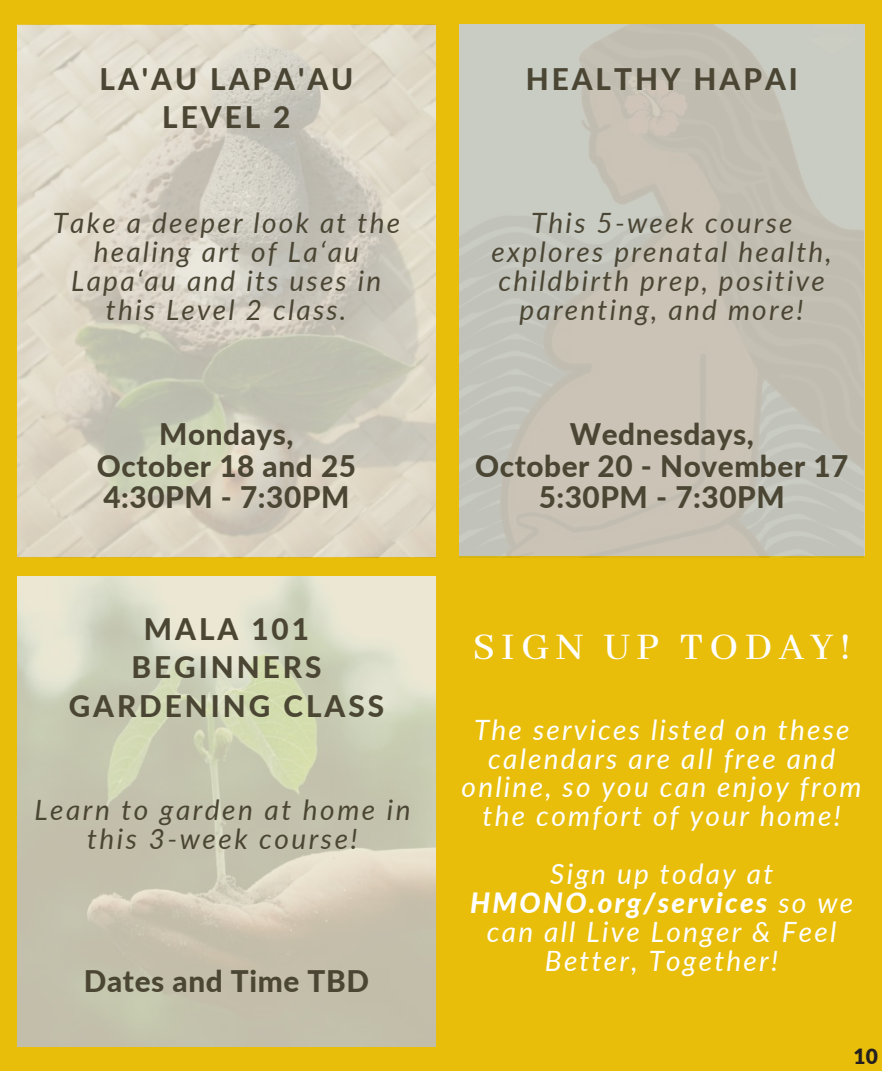
<style>
.page{position:relative;width:882px;height:1071px;background:#e8be0a}
.page>*{position:absolute;margin:0;border:0;box-sizing:border-box;transform-origin:0 0}
.t1{font:500 42px "Abhaya Libre";letter-spacing:.15em;color:#fff}
.t2{font:800 29.75px/31.5px "Lato";letter-spacing:.02em;color:#4b4634;text-align:center}
.t3{font:800 29.75px/38.1px "Lato";letter-spacing:.1em;color:#4b4634;text-align:center}
.t4{font:italic 28px/28.9px "Lato";letter-spacing:.08em;color:#4b4634;text-align:center}
.t5{font:italic 28px/28.9px "Lato";letter-spacing:.08em;color:#fff;text-align:center}
.t6{font:900 21px "Lato";color:#231f20}
.s1{font-weight:800}
</style>
<div class="page">
<img style="left:18px;top:576px;width:417px;height:470px">
<img style="left:460px;top:25px;width:404px;height:532px">
<img style="left:18px;top:25px;width:417px;height:532px">
<p class="t3" style="left:100px;top:59px;width:255px">LA'AU LAPA'AU<br>LEVEL 2</p>
<p class="t4" style="left:53px;top:208px;width:349px">Take a deeper look at the healing art of Laʻau<br>Lapaʻau and its uses in this Level 2 class.</p>
<p class="t2" style="left:97px;top:418px;width:261px">Mondays,<br>October 18 and 25<br>4:30PM - 7:30PM</p>
<p class="t3" style="left:69px;top:609px;width:317px">MALA 101<br>BEGINNERS<br>GARDENING CLASS</p>
<p class="t4" style="left:34px;top:794px;width:378px">Learn to garden at home in this 3-week course!</p>
<p class="t2" style="left:84px;top:964px;width:287px">Dates and Time TBD</p>
<p class="t3" style="left:526px;top:59px;width:274px">HEALTHY HAPAI</p>
<p class="t4" style="left:492px;top:208px;width:342px">This 5-week course explores prenatal health, childbirth prep, positive parenting, and more!</p>
<p class="t2" style="left:475px;top:418px;width:375px">Wednesdays,<br>October 20 - November 17<br>5:30PM - 7:30PM</p>
<h1 class="t1" style="left:473px;top:624px;width:379px">SIGN UP TODAY!</h1>
<p class="t5" style="left:462px;top:714px;width:402px">The services listed on these calendars are all free and online, so you can enjoy from the comfort of your home!</p>
<p class="t5" style="left:470px;top:858px;width:385px">Sign up today at<br><span class="s1">HMONO.org/services</span> so we can all Live Longer &amp; Feel<br>Better, Together!</p>
<p class="t6" style="left:854px;top:1040px;width:26px">10</p>
</div>
